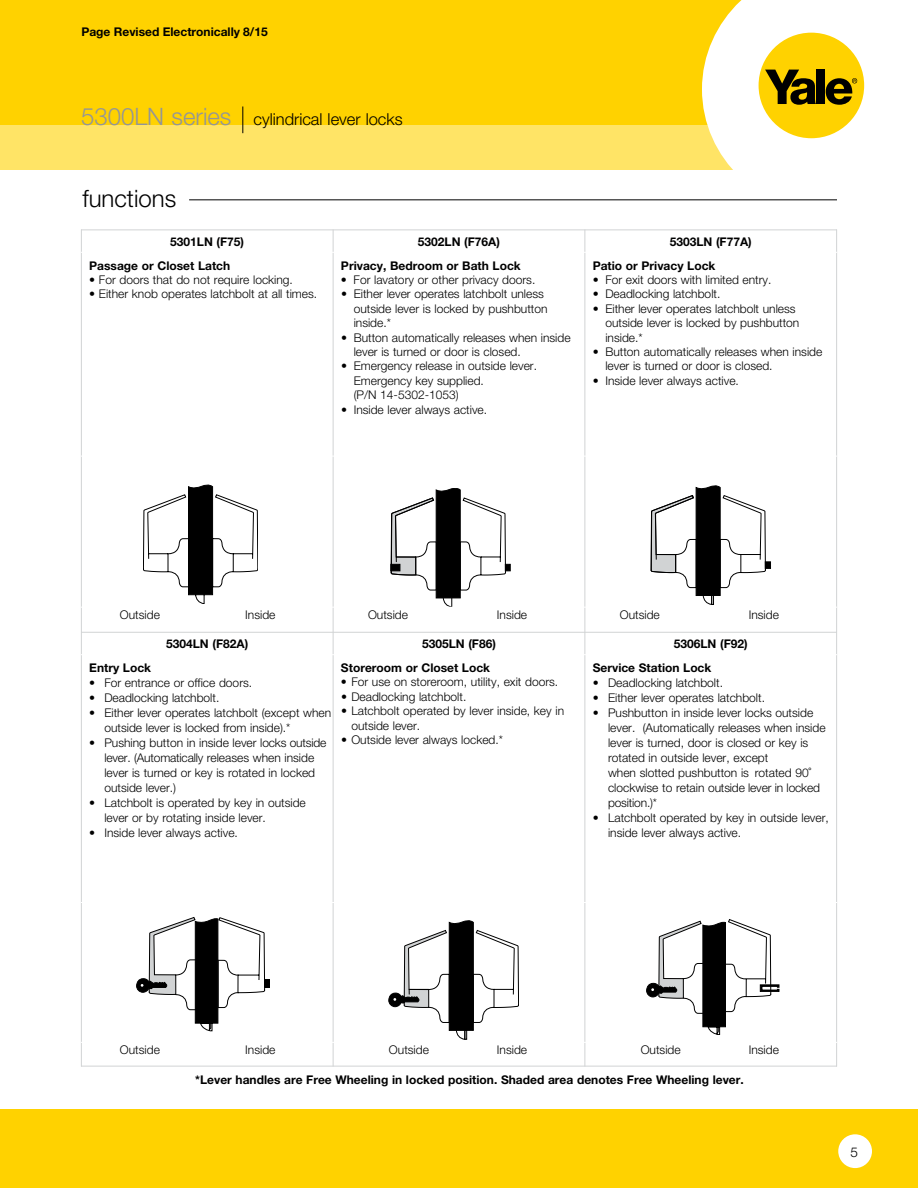
<style>
.page{position:relative;width:918px;height:1188px;background:#fff}
.page>*{position:absolute;margin:0;border:0;box-sizing:border-box;transform-origin:0 0}
.t1{font:300 24px "Helvetica Neue";color:#000}
.t2{font:300 16.5px "Helvetica Neue";color:#000}
.t3{font:300 13.5px "Helvetica Neue";color:#000}
.t4{font:300 12px/15px "Helvetica Neue";color:#000}
.t5{font:700 12px "Helvetica Neue";color:#000}
.s1{font-size:24px;color:#939598}
</style>
<div class="page">
<div style="left:0;top:1109px;width:14px;height:79px;background:#ffd200"></div>
<div style="left:0;top:0;width:838px;height:133px;background:#ffd200"></div>
<div style="left:0;top:126px;width:806px;height:44px;background:#ffe466"></div>
<svg style="left:702px;top:0;width:163px;height:201px;fill:#fff"></svg>
<div style="left:759px;top:33px;width:105px;height:105px;background:#ffd200;border-radius:50%"></div>
<svg style="left:765px;top:70px;width:51px;height:35px"></svg>
<div style="left:817px;top:70px;width:8px;height:34px;background:#000"></div>
<svg style="left:826px;top:78px;width:31px;height:27px"></svg>
<div style="left:0;top:1110px;width:918px;height:78px;background:#ffd200"></div>
<div style="left:838px;top:1134px;width:34px;height:34px;background:#fff;border-radius:50%"></div>
<svg style="left:242px;top:106px;width:1px;height:27px"></svg>
<hr style="left:189px;top:199px;width:648px;height:1px;background:#000">
<svg style="left:143px;top:485px;width:115px;height:119px"></svg>
<svg style="left:391px;top:488px;width:119px;height:119px"></svg>
<svg style="left:651px;top:486px;width:120px;height:119px"></svg>
<div style="left:264px;top:979px;width:6px;height:9px;background:#000"></div>
<svg style="left:136px;top:917px;width:129px;height:114px"></svg>
<svg style="left:389px;top:921px;width:130px;height:118px"></svg>
<svg style="left:760px;top:985px;width:19px;height:6px"></svg>
<div style="left:762px;top:986px;width:15px;height:4px;border:1px solid #000"></div>
<svg style="left:646px;top:919px;width:125px;height:116px"></svg>
<hr style="left:81px;top:230px;width:1px;height:836px;background:#d1d3d4">
<hr style="left:333px;top:230px;width:1px;height:836px;background:#d1d3d4">
<hr style="left:585px;top:230px;width:1px;height:836px;background:#d1d3d4">
<hr style="left:836px;top:230px;width:1px;height:836px;background:#d1d3d4">
<hr style="left:81px;top:230px;width:756px;height:1px;background:#d1d3d4">
<hr style="left:81px;top:252px;width:756px;height:1px;background:#fff">
<hr style="left:81px;top:456px;width:756px;height:1px;background:#fff">
<hr style="left:81px;top:607px;width:756px;height:1px;background:#fff">
<hr style="left:81px;top:632px;width:756px;height:1px;background:#d1d3d4">
<hr style="left:81px;top:654px;width:756px;height:1px;background:#fff">
<hr style="left:81px;top:902px;width:756px;height:1px;background:#fff">
<hr style="left:81px;top:1042px;width:756px;height:1px;background:#fff">
<hr style="left:81px;top:1066px;width:756px;height:1px;background:#d1d3d4">
<p class="t5" style="left:81px;top:25px;width:188px">Page Revised Electronically 8/15</p>
<h2 class="t2" style="left:81px;top:109px;width:323px"><span class="s1">5300LN series</span> cylindrical lever locks</h2>
<h1 class="t1" style="left:82px;top:184px;width:95px">functions</h1>
<p class="t5" style="left:170px;top:234px;width:75px">5301LN (F75)</p>
<p class="t5" style="left:418px;top:234px;width:84px">5302LN (F76A)</p>
<p class="t5" style="left:670px;top:234px;width:84px">5303LN (F77A)</p>
<p class="t5" style="left:89px;top:258px;width:143px">Passage or Closet Latch</p>
<p class="t4" style="left:89px;top:272px;width:205px">• For doors that do not require locking.</p>
<p class="t4" style="left:89px;top:286px;width:229px">• Either knob operates latchbolt at all times.</p>
<p class="t5" style="left:341px;top:258px;width:181px">Privacy, Bedroom or Bath Lock</p>
<p class="t4" style="left:341px;top:272px;width:196px">• For lavatory or other privacy doors.</p>
<p class="t4" style="left:354px;top:287px;width:195px;line-height:14.4px;text-indent:-13px">• Either lever operates latchbolt unless outside lever is locked by pushbutton inside.*</p>
<p class="t4" style="left:354px;top:330px;width:218px;line-height:14.4px;text-indent:-13px">• Button automatically releases when inside lever is turned or door is closed.</p>
<p class="t4" style="left:354px;top:359px;width:185px;line-height:14.4px;text-indent:-13px">• Emergency release in outside lever.<br>Emergency key supplied.<br>(P/N 14-5302-1053)</p>
<p class="t4" style="left:341px;top:402px;width:148px">• Inside lever always active.</p>
<p class="t5" style="left:593px;top:258px;width:124px">Patio or Privacy Lock</p>
<p class="t4" style="left:593px;top:272px;width:180px">• For exit doors with limited entry.</p>
<p class="t4" style="left:593px;top:286px;width:129px">• Deadlocking latchbolt.</p>
<p class="t4" style="left:605px;top:301px;width:195px;line-height:14.4px;text-indent:-13px">• Either lever operates latchbolt unless outside lever is locked by pushbutton inside.*</p>
<p class="t4" style="left:605px;top:344px;width:218px;line-height:14.4px;text-indent:-13px">• Button automatically releases when inside lever is turned or door is closed.</p>
<p class="t4" style="left:593px;top:373px;width:148px">• Inside lever always active.</p>
<p class="t4" style="left:120px;top:606px;width:41px">Outside</p>
<p class="t4" style="left:245px;top:606px;width:32px">Inside</p>
<p class="t4" style="left:368px;top:606px;width:41px">Outside</p>
<p class="t4" style="left:497px;top:606px;width:32px">Inside</p>
<p class="t4" style="left:620px;top:606px;width:41px">Outside</p>
<p class="t4" style="left:749px;top:606px;width:32px">Inside</p>
<p class="t5" style="left:166px;top:636px;width:84px">5304LN (F82A)</p>
<p class="t5" style="left:422px;top:636px;width:75px">5305LN (F86)</p>
<p class="t5" style="left:674px;top:636px;width:75px">5306LN (F92)</p>
<p class="t5" style="left:89px;top:660px;width:63px">Entry Lock</p>
<p class="t4" style="left:89px;top:675px;width:164px">• For entrance or office doors.</p>
<p class="t4" style="left:89px;top:690px;width:132px">• Deadlocking latchbolt.</p>
<p class="t4" style="left:104px;top:705px;width:228px;text-indent:-15px">• Either lever operates latchbolt (except when outside lever is locked from inside).*</p>
<p class="t4" style="left:104px;top:735px;width:224px;text-indent:-15px">• Pushing button in inside lever locks outside lever. (Automatically releases when inside lever is turned or key is rotated in locked outside lever.)</p>
<p class="t4" style="left:104px;top:795px;width:203px;text-indent:-15px">• Latchbolt is operated by key in outside lever or by rotating inside lever.</p>
<p class="t4" style="left:89px;top:825px;width:150px">• Inside lever always active.</p>
<p class="t5" style="left:341px;top:660px;width:151px">Storeroom or Closet Lock</p>
<p class="t4" style="left:341px;top:674px;width:219px">• For use on storeroom, utility, exit doors.</p>
<p class="t4" style="left:341px;top:689px;width:127px">• Deadlocking latchbolt.</p>
<p class="t4" style="left:351px;top:703px;width:214px;line-height:14.4px;text-indent:-10px">• Latchbolt operated by lever inside, key in outside lever.</p>
<p class="t4" style="left:341px;top:732px;width:164px">• Outside lever always locked.*</p>
<p class="t5" style="left:593px;top:660px;width:120px">Service Station Lock</p>
<p class="t4" style="left:593px;top:675px;width:132px">• Deadlocking latchbolt.</p>
<p class="t4" style="left:593px;top:690px;width:174px">• Either lever operates latchbolt.</p>
<p class="t4" style="left:608px;top:705px;width:219px;text-indent:-15px">• Pushbutton in inside lever locks outside lever. (Automatically releases when inside lever is turned, door is closed or key is rotated in outside lever, except<br>when slotted pushbutton is rotated 90˚ clockwise to retain outside lever in locked position.)*</p>
<p class="t4" style="left:608px;top:810px;width:222px;text-indent:-15px">• Latchbolt operated by key in outside lever, inside lever always active.</p>
<p class="t4" style="left:120px;top:1042px;width:41px">Outside</p>
<p class="t4" style="left:245px;top:1042px;width:32px">Inside</p>
<p class="t4" style="left:389px;top:1042px;width:41px">Outside</p>
<p class="t4" style="left:497px;top:1042px;width:32px">Inside</p>
<p class="t4" style="left:641px;top:1042px;width:41px">Outside</p>
<p class="t4" style="left:749px;top:1042px;width:32px">Inside</p>
<p class="t5" style="left:195px;top:1072px;width:550px">*Lever handles are Free Wheeling in locked position. Shaded area denotes Free Wheeling lever.</p>
<p class="t3" style="left:851px;top:1143px;width:9px">5</p>
</div>
